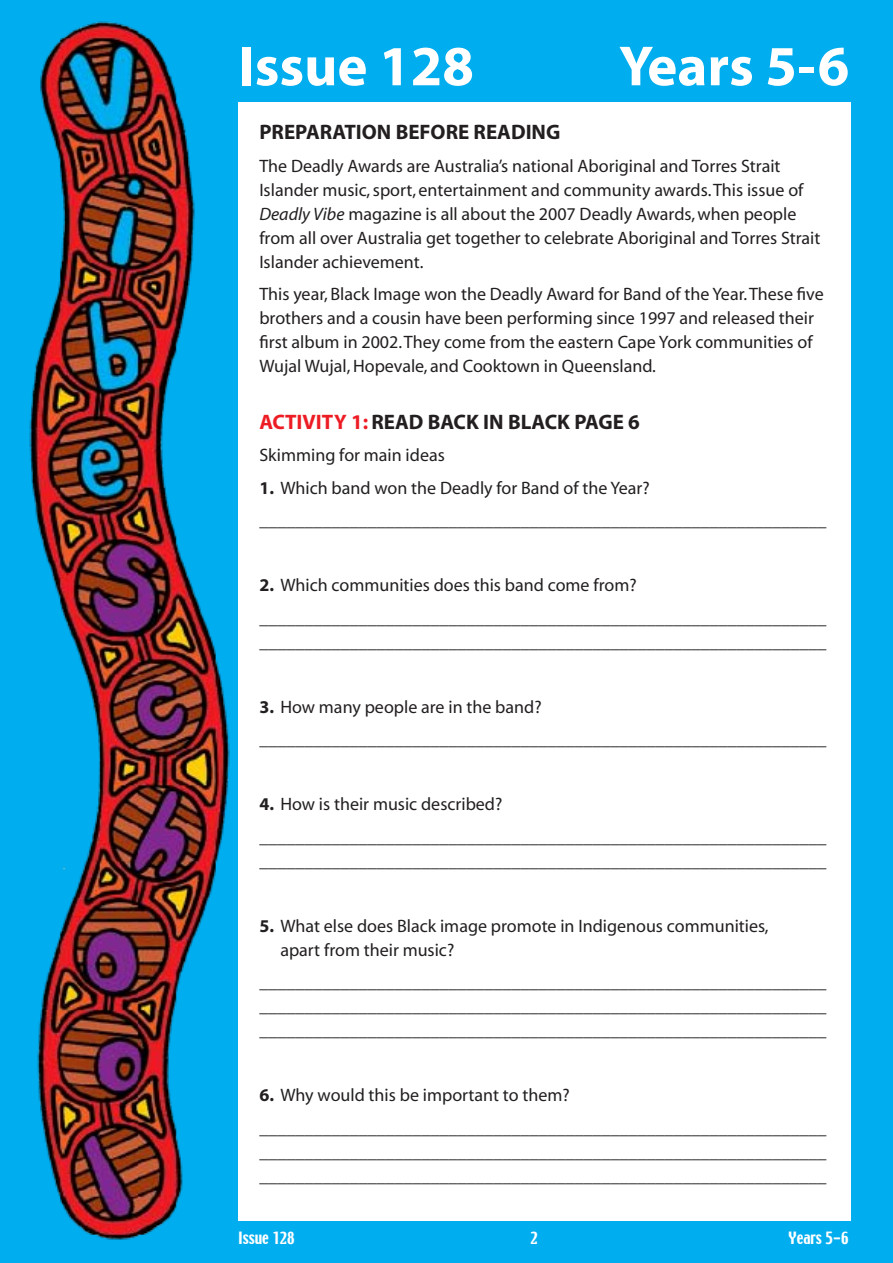
<style>
.page{position:relative;width:893px;height:1263px;background:#00adef}
.page>*{position:absolute;margin:0;border:0;box-sizing:border-box;transform-origin:0 0}
.t1{font:700 57px "Myriad";color:#fff}
.t2{font:700 21px "Myriad";color:#231f20}
.t3{font:18px/24px "Myriad";color:#231f20}
.t4{font:15px "Techno";color:#fff}
.s1{font-style:italic}
.s2{color:#ed1c24}
.s3{font-weight:700}
</style>
<div class="page">
<img style="left:29px;top:21px;width:201px;height:1219px">
<div style="left:238px;top:102px;width:612px;height:1118px;background:#fff"></div>
<h1 class="t1" style="left:239px;top:37px;width:237px">ISSUE 128</h1>
<h1 class="t1" style="left:619px;top:37px;width:232px">YEARS 5-6</h1>
<p class="t2" style="left:259px;top:121px;width:303px">PREPARATION BEFORE READING</p>
<p class="t3" style="left:259px;top:154px;width:563px">The Deadly Awards are Australia’s national Aboriginal and Torres Strait Islander music, sport, entertainment and community awards. This issue of <span class="s1">Deadly Vibe</span> magazine is all about the 2007 Deadly Awards, when people from all over Australia get together to celebrate Aboriginal and Torres Strait Islander achievement.</p>
<p class="t3" style="left:259px;top:283px;width:566px">This year, Black Image won the Deadly Award for Band of the Year. These five brothers and a cousin have been performing since 1997 and released their first album in 2002. They come from the eastern Cape York communities of Wujal Wujal, Hopevale, and Cooktown in Queensland.</p>
<p class="t2" style="left:259px;top:411px;width:382px"><span class="s2">ACTIVITY 1:</span> READ BACK IN BLACK PAGE 6</p>
<p class="t3" style="left:259px;top:444px;width:187px">Skimming for main ideas</p>
<p class="t3" style="left:259px;top:472px;width:568px;line-height:32.5px"><span class="s3">1.</span> Which band won the Deadly for Band of the Year? _______________________________________________________________</p>
<p class="t3" style="left:259px;top:570px;width:568px;line-height:32.5px"><span class="s3">2.</span> Which communities does this band come from? _______________________________________________________________</p>
<p class="t3" style="left:259px;top:630px;width:568px">_______________________________________________________________</p>
<p class="t3" style="left:259px;top:691px;width:568px;line-height:32.5px"><span class="s3">3.</span> How many people are in the band? _______________________________________________________________</p>
<p class="t3" style="left:259px;top:789px;width:568px;line-height:32.5px"><span class="s3">4.</span> How is their music described? _______________________________________________________________</p>
<p class="t3" style="left:259px;top:849px;width:568px">_______________________________________________________________</p>
<p class="t3" style="left:280px;top:914px;width:490px;text-indent:-21px"><span class="s3">5.</span> What else does Black image promote in Indigenous communities, apart from their music?</p>
<p class="t3" style="left:259px;top:971px;width:568px;text-align:justify">_______________________________________________________________ _______________________________________________________________ _______________________________________________________________</p>
<p class="t3" style="left:259px;top:1080px;width:568px;line-height:32.5px"><span class="s3">6.</span> Why would this be important to them? _______________________________________________________________</p>
<p class="t3" style="left:259px;top:1140px;width:568px">_______________________________________________________________ _______________________________________________________________</p>
<p class="t4" style="left:238px;top:1227px;width:58px">Issue 128</p>
<p class="t4" style="left:789px;top:1227px;width:62px">Years 5-6</p>
</div>
